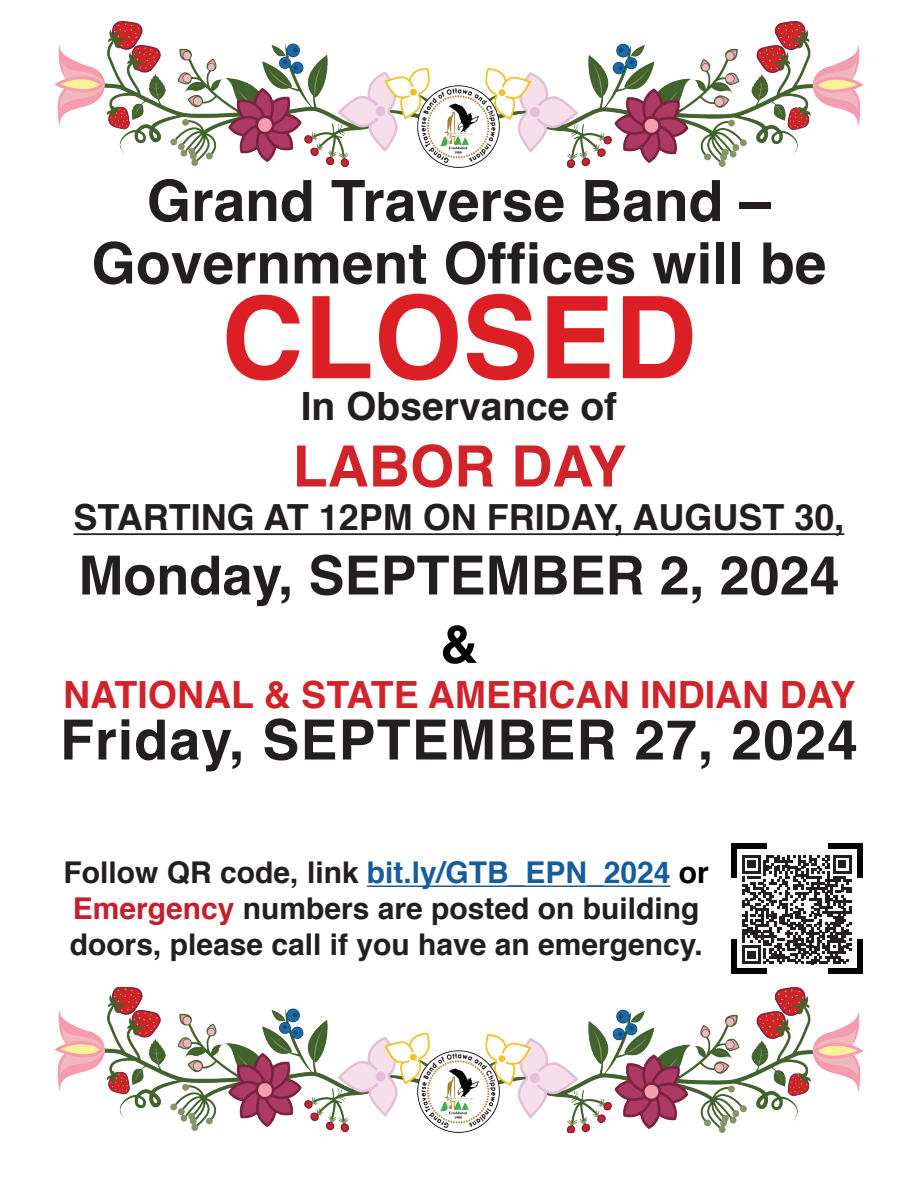
<style>
.page{position:relative;width:918px;height:1188px;background:#fff}
.page>*{position:absolute;margin:0;border:0;box-sizing:border-box;transform-origin:0 0}
.t1{font:700 114px "Helvetica";color:#db1f25}
.t2{font:700 57px/62.4px "Helvetica";color:#231f20;text-align:center}
.t3{font:700 57px "Helvetica";color:#d1232a}
.t4{font:700 55.5px "Helvetica";letter-spacing:.02em;color:#231f20}
.t5{font:700 54px "Helvetica";color:#231f20}
.t6{font:700 52.5px "Helvetica";color:#000}
.t7{font:700 39px "Helvetica";color:#231f20}
.t8{font:700 37.5px "Helvetica";color:#d1232a}
.t9{font:700 36px "Helvetica";color:#231f20}
.t10{font:700 30px/36px "Helvetica";color:#231f20}
.s1{color:#175d9e}
.s2{color:#000}
.s3{color:#c4202c}
</style>
<div class="page">
<img style="left:54px;top:22px;width:810px;height:145px">
<img style="left:416px;top:84px;width:84px;height:84px">
<img style="left:54px;top:987px;width:810px;height:146px">
<img style="left:416px;top:1050px;width:84px;height:83px">
<hr style="left:74px;top:533px;width:770px;height:2px;background:#231f20">
<hr style="left:367px;top:886px;width:303px;height:1px;background:#175d9e">
<svg style="left:742px;top:855px;width:109px;height:109px"></svg>
<div style="left:732px;top:969px;width:34px;height:5px;background:#040503"></div>
<div style="left:732px;top:940px;width:5px;height:34px;background:#040503"></div>
<div style="left:857px;top:940px;width:5px;height:34px;background:#040503"></div>
<div style="left:828px;top:969px;width:34px;height:5px;background:#040503"></div>
<div style="left:828px;top:843px;width:34px;height:6px;background:#040503"></div>
<div style="left:857px;top:843px;width:5px;height:35px;background:#040503"></div>
<div style="left:732px;top:843px;width:5px;height:35px;background:#040503"></div>
<div style="left:732px;top:843px;width:34px;height:6px;background:#040503"></div>
<h2 class="t2" style="left:92px;top:171px;width:736px">Grand Traverse Band –<br>Government Offices will be</h2>
<h1 class="t1" style="left:221px;top:246px;width:477px">CLOSED</h1>
<h3 class="t7" style="left:301px;top:374px;width:318px">In Observance of</h3>
<h2 class="t3" style="left:293px;top:420px;width:335px">LABOR DAY</h2>
<p class="t9" style="left:74px;top:488px;width:772px">STARTING AT 12PM ON FRIDAY, AUGUST 30,</p>
<h3 class="t5" style="left:78px;top:532px;width:763px">Monday, SEPTEMBER 2, 2024</h3>
<h3 class="t6" style="left:440px;top:602px;width:39px">&amp;</h3>
<p class="t8" style="left:63px;top:664px;width:794px">NATIONAL &amp; STATE AMERICAN INDIAN DAY</p>
<h3 class="t4" style="left:60px;top:695px;width:799px">Friday, SEPTEMBER 27, 2024</h3>
<p class="t10" style="left:64px;top:854px;width:647px">Follow QR code, link <span class="s1">bit.ly/GTB_EPN_2024</span> <span class="s2">or<br></span><span class="s3">Emergency</span> numbers are posted on building doors, please call if you have an emergency.</p>
</div>
